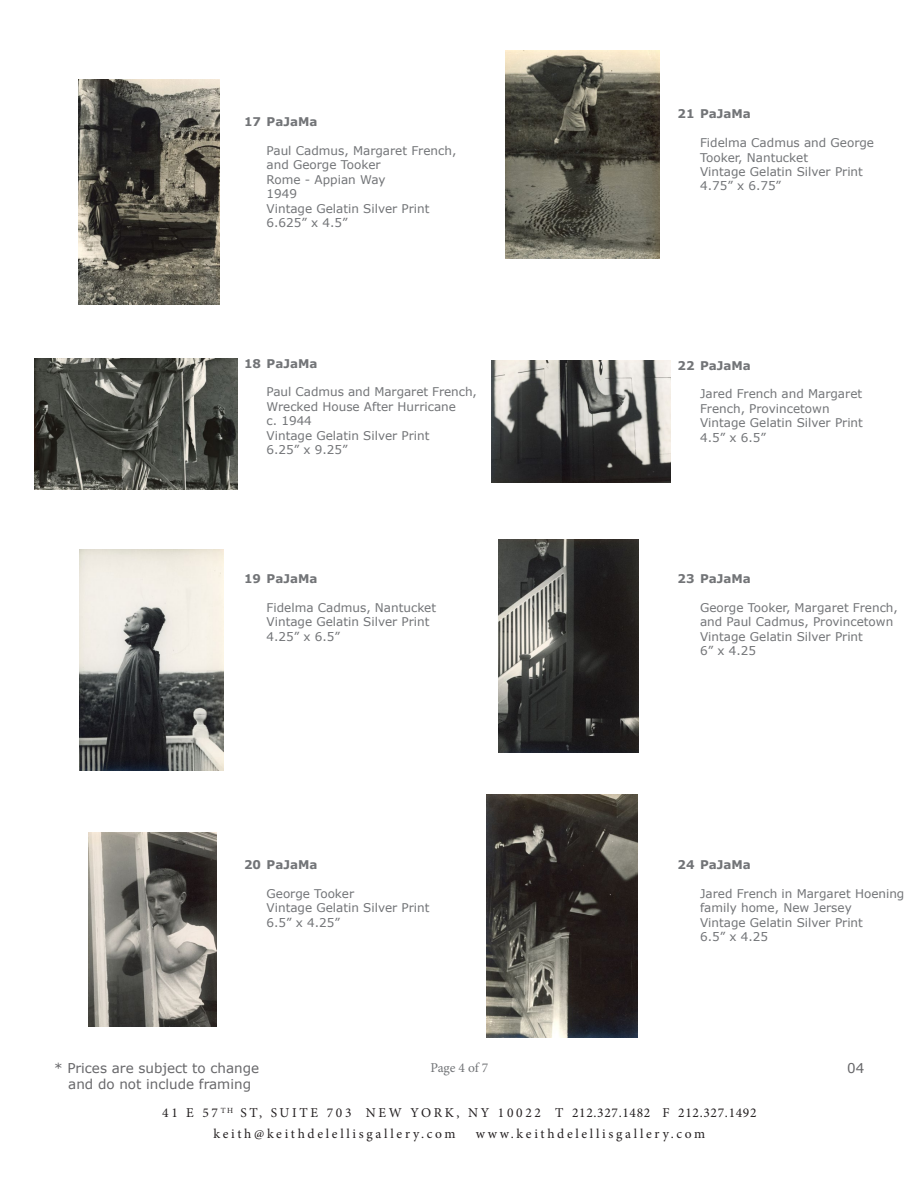
<style>
.page{position:relative;width:918px;height:1188px;background:#fff}
.page>*{position:absolute;margin:0;border:0;box-sizing:border-box;transform-origin:0 0}
.t1{font:13.5px "Minion Pro";letter-spacing:.2em;color:#231f20}
.t2{font:13.5px "Verdana";color:#67676a}
.t3{font:13.5px "Minion Pro";letter-spacing:-.01em;color:#727477}
.t4{font:12px/14.4px "Verdana";color:#727477}
.t5{font:700 12px "Verdana";color:#727477}
</style>
<div class="page">
<img style="left:88px;top:833px;width:128px;height:194px">
<img style="left:34px;top:358px;width:203px;height:132px">
<img style="left:79px;top:80px;width:140px;height:224px">
<img style="left:491px;top:361px;width:179px;height:122px">
<img style="left:499px;top:539px;width:139px;height:213px">
<img style="left:487px;top:794px;width:151px;height:244px">
<img style="left:506px;top:50px;width:154px;height:209px">
<img style="left:80px;top:550px;width:143px;height:221px">
<p class="t5" style="left:244px;top:114px;width:75px">17 PaJaMa</p>
<p class="t4" style="left:267px;top:144px;width:191px">Paul Cadmus, Margaret French, and George Tooker</p>
<p class="t4" style="left:267px;top:172px;width:121px">Rome - Appian Way</p>
<p class="t4" style="left:267px;top:187px;width:32px">1949</p>
<p class="t4" style="left:267px;top:201px;width:164px">Vintage Gelatin Silver Print</p>
<p class="t4" style="left:267px;top:216px;width:83px">6.625” x 4.5”</p>
<p class="t5" style="left:244px;top:355px;width:75px">18 PaJaMa</p>
<p class="t4" style="left:267px;top:385px;width:212px">Paul Cadmus and Margaret French,<br>Wrecked House After Hurricane</p>
<p class="t4" style="left:267px;top:414px;width:47px">c. 1944</p>
<p class="t4" style="left:267px;top:428px;width:164px">Vintage Gelatin Silver Print</p>
<p class="t4" style="left:267px;top:443px;width:83px">6.25” x 9.25”</p>
<p class="t5" style="left:244px;top:571px;width:75px">19 PaJaMa</p>
<p class="t4" style="left:267px;top:600px;width:171px">Fidelma Cadmus, Nantucket</p>
<p class="t4" style="left:267px;top:615px;width:164px">Vintage Gelatin Silver Print</p>
<p class="t4" style="left:267px;top:629px;width:75px">4.25” x 6.5”</p>
<p class="t5" style="left:244px;top:857px;width:75px">20 PaJaMa</p>
<p class="t4" style="left:267px;top:886px;width:89px">George Tooker</p>
<p class="t4" style="left:267px;top:901px;width:164px">Vintage Gelatin Silver Print</p>
<p class="t4" style="left:267px;top:915px;width:75px">6.5” x 4.25”</p>
<p class="t5" style="left:678px;top:106px;width:75px">21 PaJaMa</p>
<p class="t4" style="left:700px;top:136px;width:176px">Fidelma Cadmus and George</p>
<p class="t4" style="left:700px;top:150px;width:110px">Tooker, Nantucket</p>
<p class="t4" style="left:700px;top:165px;width:164px">Vintage Gelatin Silver Print</p>
<p class="t4" style="left:700px;top:179px;width:83px">4.75” x 6.75”</p>
<p class="t5" style="left:678px;top:357px;width:75px">22 PaJaMa</p>
<p class="t4" style="left:700px;top:387px;width:164px">Jared French and Margaret<br>French, Provincetown</p>
<p class="t4" style="left:700px;top:416px;width:164px">Vintage Gelatin Silver Print</p>
<p class="t4" style="left:700px;top:430px;width:67px">4.5” x 6.5”</p>
<p class="t5" style="left:678px;top:571px;width:75px">23 PaJaMa</p>
<p class="t4" style="left:700px;top:600px;width:199px">George Tooker, Margaret French, and Paul Cadmus, Provincetown</p>
<p class="t4" style="left:700px;top:629px;width:164px">Vintage Gelatin Silver Print</p>
<p class="t4" style="left:700px;top:644px;width:57px">6” x 4.25</p>
<p class="t5" style="left:678px;top:857px;width:75px">24 PaJaMa</p>
<p class="t4" style="left:700px;top:886px;width:206px">Jared French in Margaret Hoening</p>
<p class="t4" style="left:700px;top:901px;width:153px">family home, New Jersey</p>
<p class="t4" style="left:700px;top:915px;width:164px">Vintage Gelatin Silver Print</p>
<p class="t4" style="left:700px;top:930px;width:69px">6.5” x 4.25</p>
<p class="t2" style="left:54px;top:1059px;width:207px">* Prices are subject to change</p>
<p class="t2" style="left:68px;top:1075px;width:184px">and do not include framing</p>
<p class="t3" style="left:430px;top:1059px;width:59px">Page 4 of 7</p>
<p class="t1" style="left:162px;top:1104px;width:596px">41 E 57 <sup>TH</sup> ST, SUITE 703 NEW YORK, NY 10022 T 212.327.1482 F 212.327.1492</p>
<p class="t1" style="left:213px;top:1125px;width:244px">keith@keithdelellisgallery.com</p>
<p class="t1" style="left:476px;top:1125px;width:231px">www.keithdelellisgallery.com</p>
<p class="t2" style="left:847px;top:1059px;width:19px">04</p>
</div>
